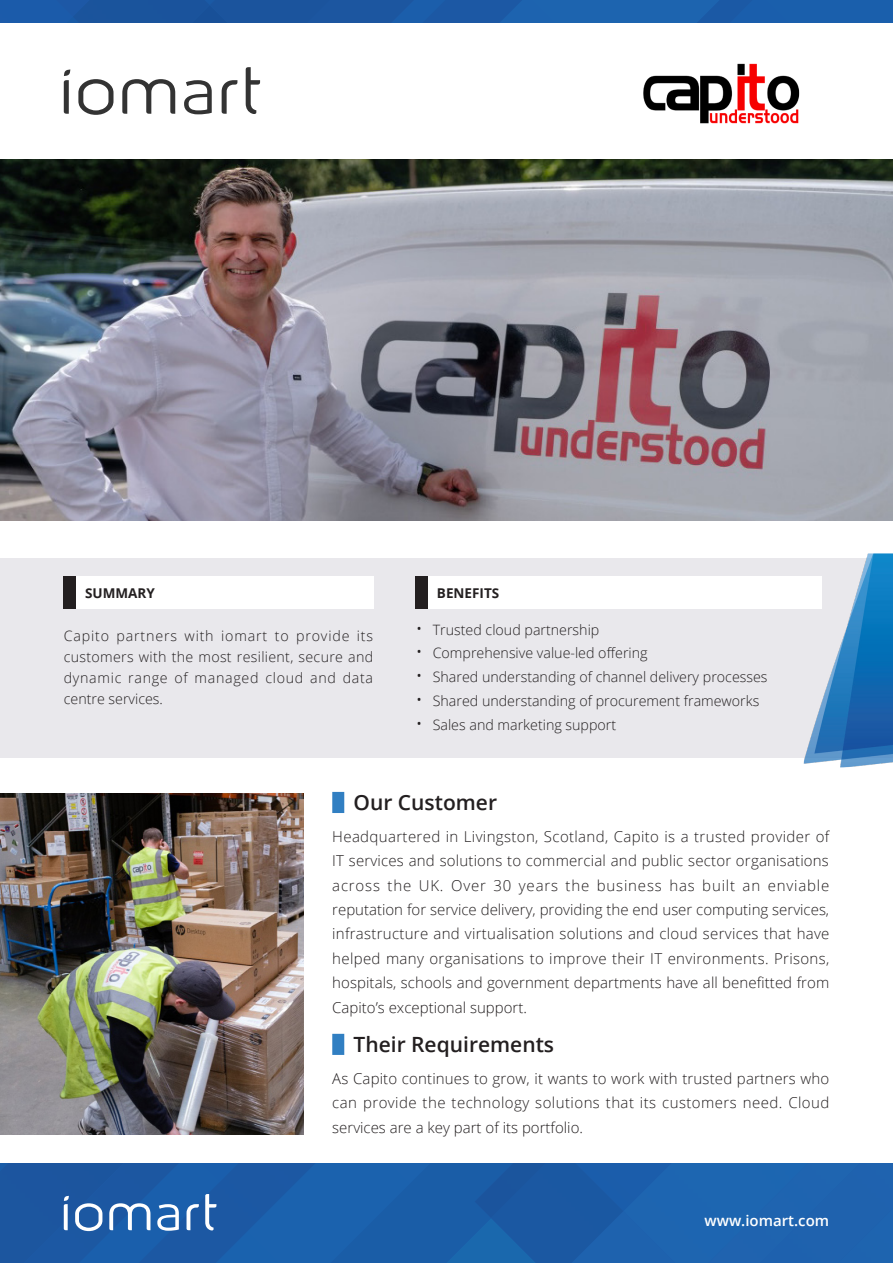
<style>
.page{position:relative;width:893px;height:1263px;background:#fff}
.page>*{position:absolute;margin:0;border:0;box-sizing:border-box;transform-origin:0 0}
.t1{font:600 21px "Open Sans";color:#231f20}
.t2{font:300 15px/24.3px "Open Sans";color:#231f20;text-align:justify}
.t3{font:600 15px "Open Sans";color:#fff}
.t4{font:300 14.25px/21px "Open Sans";color:#231f20;text-align:justify}
.t5{font:700 13.5px "Open Sans";color:#231f20}
.s1{font-size:18px}
</style>
<div class="page">
<div style="left:0;top:558px;width:893px;height:200px;background:#e9e8ec"></div>
<img style="left:804px;top:553px;width:89px;height:214px">
<div style="left:416px;top:577px;width:406px;height:32px;background:#fff"></div>
<div style="left:416px;top:577px;width:12px;height:32px;background:#231f20"></div>
<div style="left:64px;top:577px;width:309px;height:32px;background:#fff"></div>
<div style="left:64px;top:577px;width:12px;height:32px;background:#231f20"></div>
<img style="left:0;top:793px;width:303px;height:342px">
<div style="left:332px;top:792px;width:12px;height:21px;background:#317fc2"></div>
<div style="left:332px;top:1034px;width:12px;height:21px;background:#317fc2"></div>
<img style="left:0;top:160px;width:893px;height:361px">
<div style="left:653px;top:1163px;width:39px;height:48px;background:#1d65b1"></div>
<img style="left:0;top:1163px;width:653px;height:100px">
<img style="left:115px;top:1163px;width:359px;height:100px">
<div style="left:474px;top:1163px;width:87px;height:48px;background:#1b58a2"></div>
<div style="left:692px;top:1163px;width:26px;height:100px;background:#1d65b1"></div>
<img style="left:554px;top:1211px;width:138px;height:52px">
<div style="left:718px;top:1163px;width:175px;height:100px;background:#1f63af"></div>
<div style="left:653px;top:0;width:240px;height:23px;background:#1a5fac"></div>
<img style="left:0;top:0;width:653px;height:23px">
<svg style="left:122px;top:79px;width:53px;height:35px"></svg>
<svg style="left:222px;top:80px;width:15px;height:34px"></svg>
<svg style="left:184px;top:80px;width:28px;height:34px"></svg>
<svg style="left:64px;top:69px;width:6px;height:45px"></svg>
<svg style="left:78px;top:79px;width:35px;height:36px"></svg>
<svg style="left:246px;top:67px;width:14px;height:47px"></svg>
<svg style="left:109px;top:1203px;width:41px;height:27px"></svg>
<svg style="left:64px;top:1196px;width:5px;height:34px"></svg>
<svg style="left:75px;top:1203px;width:27px;height:28px"></svg>
<svg style="left:157px;top:1194px;width:397px;height:69px;background:#1f60a9"></svg>
<img style="left:643px;top:63px;width:157px;height:61px">
<p class="t5" style="left:85px;top:584px;width:71px">SUMMARY</p>
<p class="t5" style="left:437px;top:584px;width:64px">BENEFITS</p>
<p class="t4" style="left:64px;top:625px;width:311px">Capito partners with iomart to provide its customers with the most resilient, secure and dynamic range of managed cloud and data centre services.</p>
<p class="t4" style="left:416px;top:618px;width:185px"><span class="s1">•</span> Trusted cloud partnership</p>
<p class="t4" style="left:416px;top:642px;width:233px"><span class="s1">•</span> Comprehensive value-led offering</p>
<p class="t4" style="left:416px;top:666px;width:353px"><span class="s1">•</span> Shared understanding of channel delivery processes</p>
<p class="t4" style="left:416px;top:690px;width:345px"><span class="s1">•</span> Shared understanding of procurement frameworks</p>
<p class="t4" style="left:416px;top:713px;width:202px"><span class="s1">•</span> Sales and marketing support</p>
<p class="t1" style="left:354px;top:788px;width:145px">Our Customer</p>
<p class="t2" style="left:332px;top:824px;width:499px">Headquartered in Livingston, Scotland, Capito is a trusted provider of IT services and solutions to commercial and public sector organisations across the UK. Over 30 years the business has built an enviable reputation for service delivery, providing the end user computing services, infrastructure and virtualisation solutions and cloud services that have helped many organisations to improve their IT environments. Prisons, hospitals, schools and government departments have all benefitted from Capito’s exceptional support.</p>
<p class="t1" style="left:354px;top:1030px;width:202px">Their Requirements</p>
<p class="t2" style="left:332px;top:1066px;width:499px">As Capito continues to grow, it wants to work with trusted partners who can provide the technology solutions that its customers need. Cloud services are a key part of its portfolio.</p>
<p class="t3" style="left:704px;top:1210px;width:126px">www.iomart.com</p>
</div>
